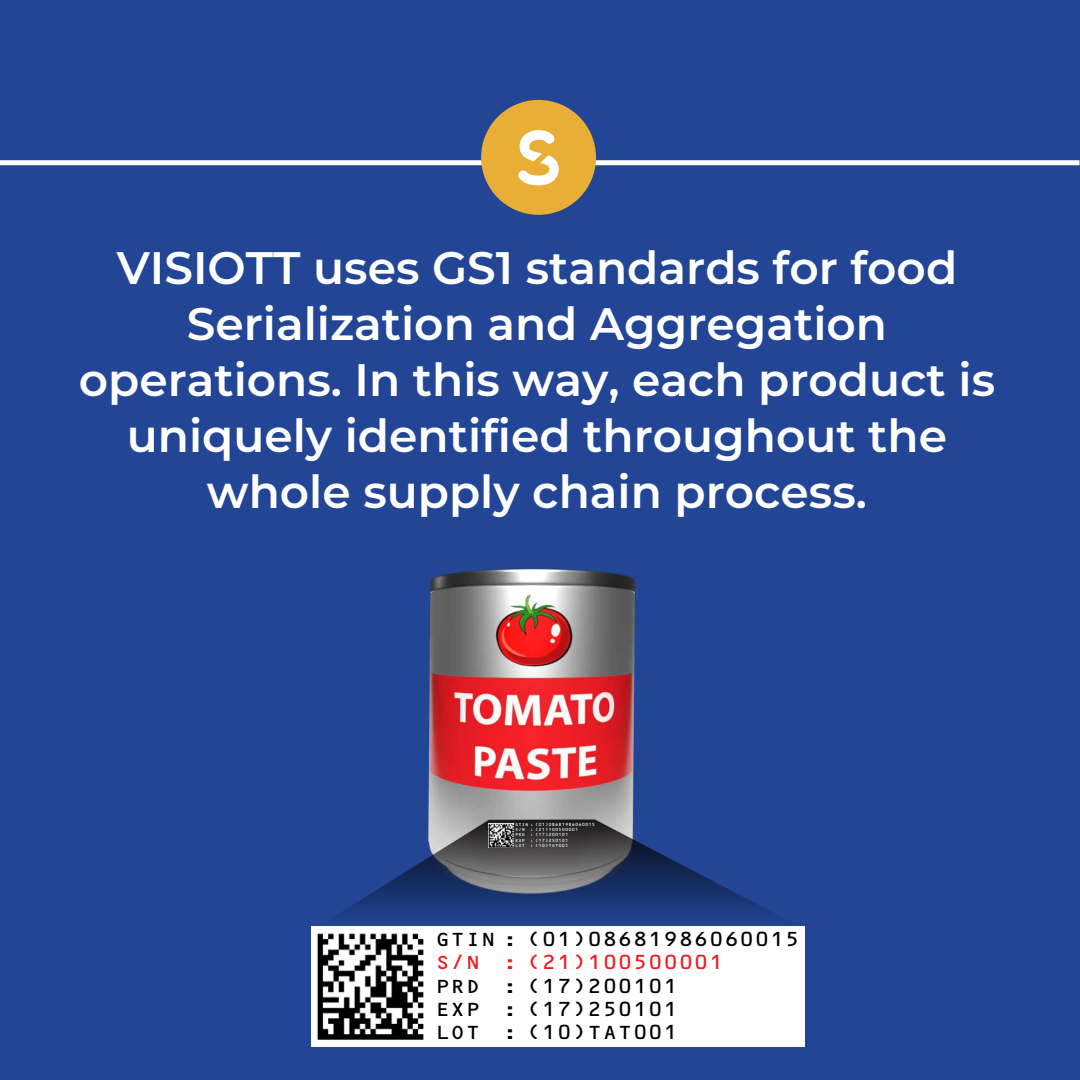
<style>
.page{position:relative;width:1080px;height:1080px;background:#224595}
.page>*{position:absolute;margin:0;border:0;box-sizing:border-box;transform-origin:0 0}
.t1{font:600 45.5px/56px "Montserrat";color:#fff;text-align:center}
.t2{font:19.4px/23.3px "OCRB Std";color:#000;text-align:justify;scale:1.09 1}
.t3{font:19.4px "OCRB Std";color:#ed1c24;scale:1.09 1}
.t4{font:4.3px/5.1px "OCRB Std";color:#fff;scale:1.09 1}
</style>
<div class="page">
<svg style="left:1px;top:99px;width:1079px;height:69px"></svg>
<div style="left:481px;top:100px;width:115px;height:115px;background:#e8ae36;border-radius:50%"></div>
<svg style="left:518px;top:130px;width:41px;height:55px"></svg>
<div style="left:312px;top:926px;width:493px;height:121px;background:#fff"></div>
<img style="left:428px;top:568px;width:208px;height:251px">
<img style="left:317px;top:933px;width:107px;height:107px">
<svg style="left:333px;top:819px;width:449px;height:99px"></svg>
<img style="left:489px;top:823px;width:24px;height:24px">
<p class="t1" style="left:79px;top:238px;width:918px">VISIOTT uses GS1 standards for food Serialization and Aggregation operations. In this way, each product is uniquely identified throughout the whole supply chain process.</p>
<p class="t4" style="left:515px;top:822px;width:75px">GTIN : (01)08681986060015<br>S/N : (21)100500001<br>PRD : (17)200101<br>EXP : (17)250101<br>LOT : (10)TAT001</p>
<p class="t2" style="left:435px;top:928px;width:336px">GTIN : (01)08681986060015</p>
<p class="t3" style="left:435px;top:952px;width:267px">S/N : (21)100500001</p>
<p class="t2" style="left:435px;top:974px;width:225px">PRD : (17)200101<br>EXP : (17)250101<br>LOT : (10)TAT001</p>
</div>
